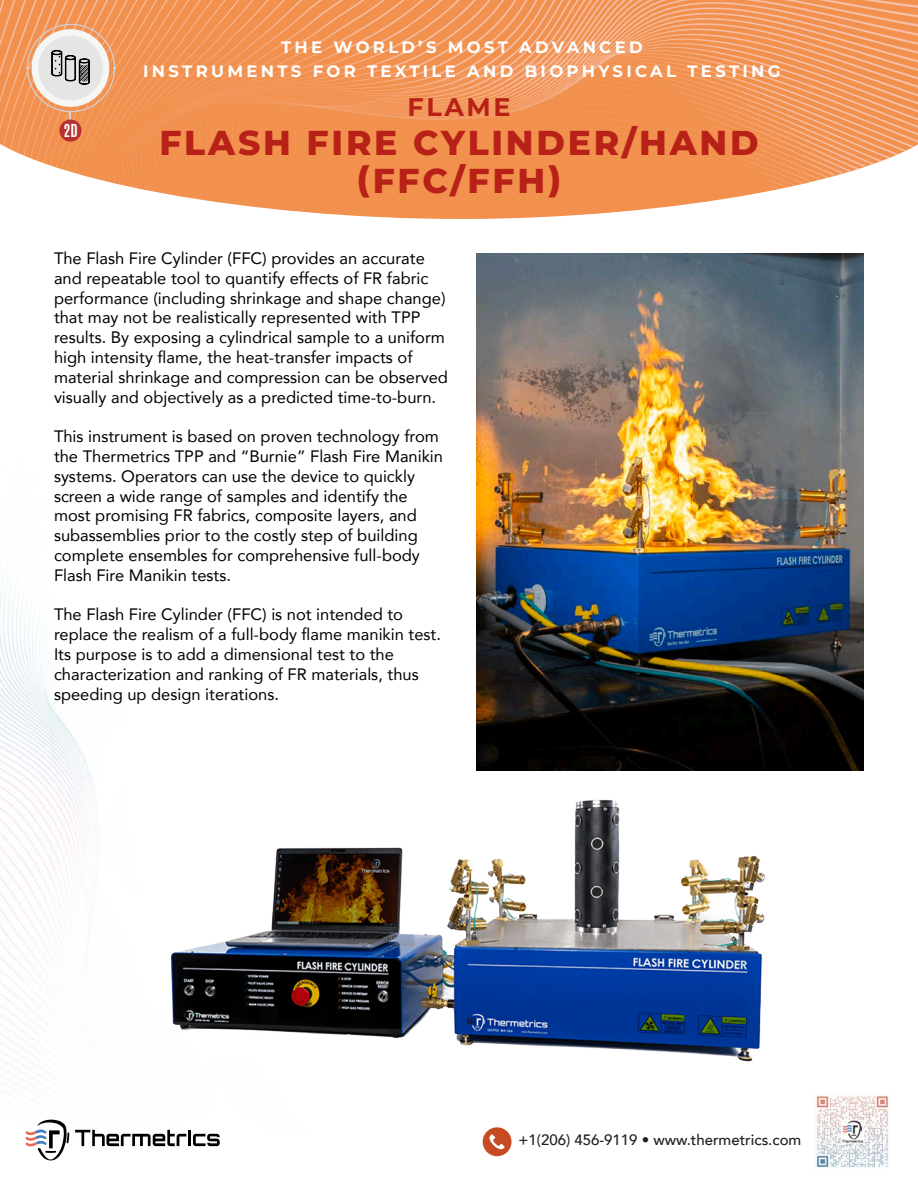
<style>
.page{position:relative;width:918px;height:1188px;background:#fff}
.page>*{position:absolute;margin:0;border:0;box-sizing:border-box;transform-origin:0 0}
.Header__Main_Title{font:800 34.5px/37.5px "Montserrat";letter-spacing:.08em;color:#b82117;text-align:center}
.Header__Main_Title-2{font:700 25.5px "Montserrat";letter-spacing:.1em;color:#b82117}
.Paragraph_Style_1{font:16.5px/19.8px "Avenir";color:#000}
.Header__Section_Name{font:700 16.5px "Montserrat";letter-spacing:.2em;color:#fff}
.t1{font:500 15px "Avenir";color:#231f20}
.t2{font:700 15px "Antonio";color:#fff}
</style>
<div class="page">
<svg style="left:483px;top:1127px;width:29px;height:29px"></svg>
<img style="left:0;top:577px;width:218px;height:570px">
<img style="left:0;top:0;width:918px;height:219px">
<svg style="left:59px;top:120px;width:22px;height:22px"></svg>
<svg style="left:26px;top:24px;width:90px;height:115px;background:#e2b193"></svg>
<svg style="left:25px;top:1120px;width:44px;height:41px"></svg>
<svg style="left:75px;top:1130px;width:145px;height:16px"></svg>
<img style="left:476px;top:253px;width:388px;height:518px">
<img style="left:157px;top:786px;width:609px;height:290px">
<img style="left:815px;top:1094px;width:75px;height:75px">
<p class="t2" style="left:64px;top:119px;width:16px">2D</p>
<p class="Header__Section_Name" style="left:281px;top:36px;width:363px">THE WORLD’S MOST ADVANCED</p>
<p class="Header__Section_Name" style="left:143px;top:60px;width:639px">INSTRUMENTS FOR TEXTILE AND BIOPHYSICAL TESTING</p>
<p class="Header__Main_Title-2" style="left:408px;top:90px;width:104px">FLAME</p>
<p class="Header__Main_Title" style="left:159px;top:123px;width:601px">FLASH FIRE CYLINDER/HAND (FFC/FFH)</p>
<p class="Paragraph_Style_1" style="left:54px;top:248px;width:396px">The Flash Fire Cylinder (FFC) provides an accurate and repeatable tool to quantify effects of FR fabric performance (including shrinkage and shape change) that may not be realistically represented with TPP results. By exposing a cylindrical sample to a uniform high intensity flame, the heat-transfer impacts of material shrinkage and compression can be observed visually and objectively as a predicted time-to-burn.</p>
<p class="Paragraph_Style_1" style="left:54px;top:426px;width:391px">This instrument is based on proven technology from the Thermetrics TPP and “Burnie” Flash Fire Manikin systems. Operators can use the device to quickly screen a wide range of samples and identify the most promising FR fabrics, composite layers, and subassemblies prior to the costly step of building complete ensembles for comprehensive full-body Flash Fire Manikin tests.</p>
<p class="Paragraph_Style_1" style="left:54px;top:604px;width:389px">The Flash Fire Cylinder (FFC) is not intended to replace the realism of a full-body flame manikin test.<br>Its purpose is to add a dimensional test to the characterization and ranking of FR materials, thus speeding up design iterations.</p>
<p class="t1" style="left:519px;top:1127px;width:284px">+1(206) 456-9119 • www.thermetrics.com</p>
</div>
